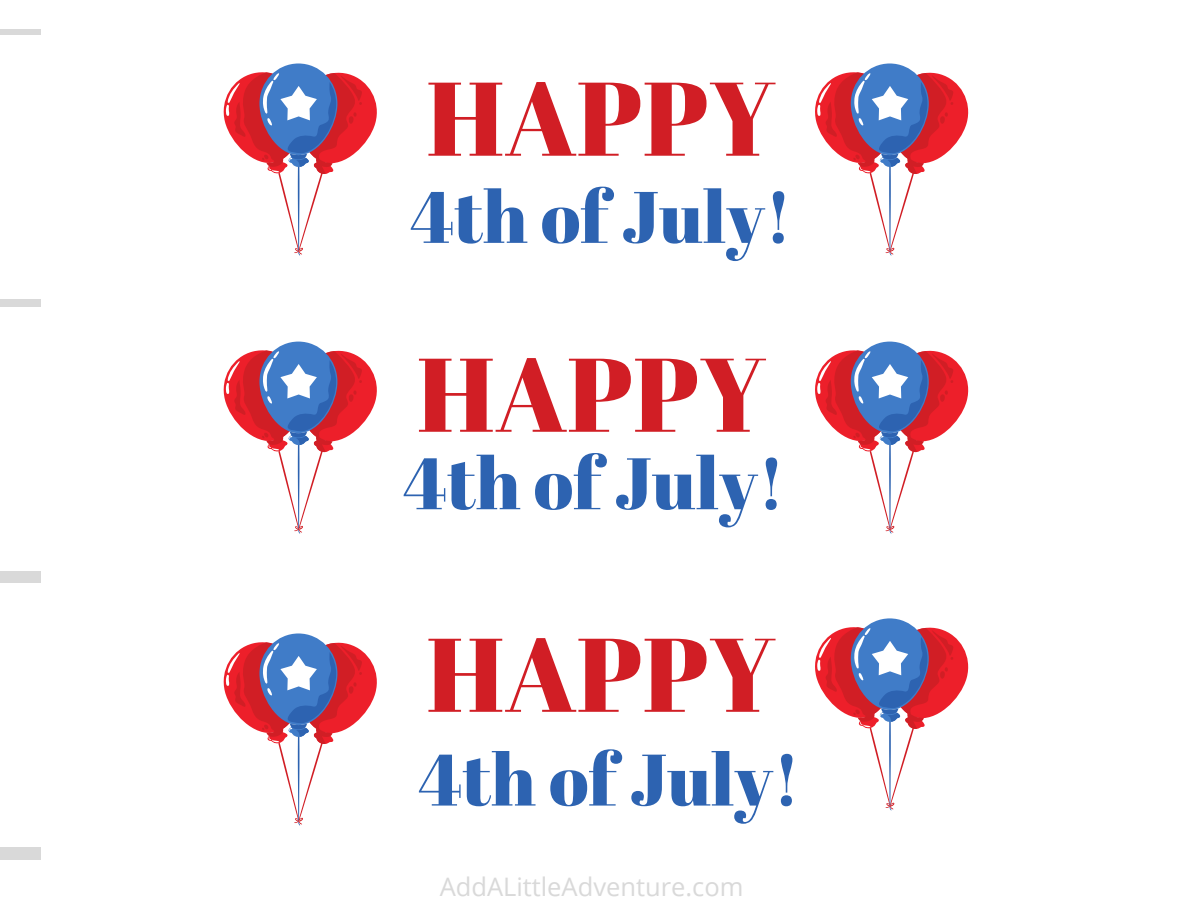
<style>
.page{position:relative;width:1188px;height:918px;background:#fff}
.page>*{position:absolute;margin:0;border:0;box-sizing:border-box;transform-origin:0 0}
.t1{font:104.4px "Abril Fatface";color:#d11e25}
.t2{font:72.75px "Abril Fatface";color:#2d63b1}
.t3{font:25.5px "Open Sans";color:#d9d9d9}
</style>
<div class="page">
<div style="left:0;top:29px;width:40px;height:285px;background:#d9d9d9"></div>
<div style="left:0;top:308px;width:41px;height:276px;background:#d9d9d9"></div>
<div style="left:0;top:583px;width:41px;height:276px;background:#d9d9d9"></div>
<div style="left:0;top:35px;width:92px;height:263px;background:#fff"></div>
<div style="left:0;top:308px;width:92px;height:263px;background:#fff"></div>
<div style="left:0;top:583px;width:114px;height:263px;background:#fff"></div>
<svg style="left:224px;top:63px;width:153px;height:193px"></svg>
<svg style="left:815px;top:63px;width:153px;height:193px"></svg>
<svg style="left:815px;top:342px;width:153px;height:192px"></svg>
<svg style="left:224px;top:342px;width:153px;height:192px"></svg>
<svg style="left:815px;top:618px;width:153px;height:192px"></svg>
<svg style="left:224px;top:633px;width:153px;height:193px"></svg>
<p class="t1" style="left:426px;top:45px;width:351px">HAPPY</p>
<p class="t2" style="left:410px;top:166px;width:383px">4th of July!</p>
<p class="t1" style="left:417px;top:321px;width:351px">HAPPY</p>
<p class="t2" style="left:403px;top:432px;width:383px">4th of July!</p>
<p class="t1" style="left:426px;top:601px;width:351px">HAPPY</p>
<p class="t2" style="left:419px;top:729px;width:383px">4th of July!</p>
<p class="t3" style="left:440px;top:869px;width:305px">AddALittleAdventure.com</p>
</div>
